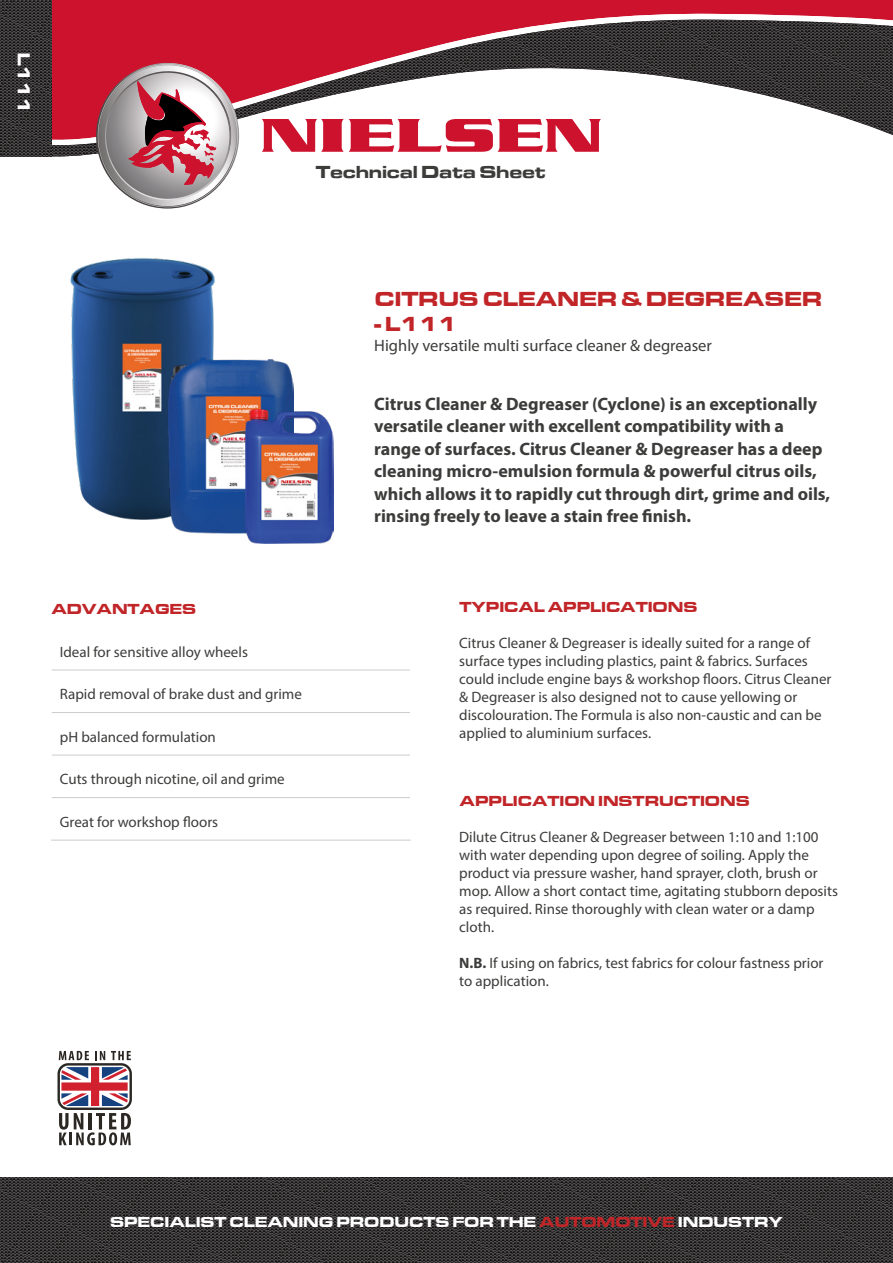
<style>
.page{position:relative;width:893px;height:1263px;background:#fff}
.page>*{position:absolute;margin:0;border:0;box-sizing:border-box;transform-origin:0 0}
.t1{font:900 21px "Eurostile Extended";letter-spacing:-.05em;color:#c12528}
.t2{font:700 18px/22.5px "Myriad Pro";color:#3c3c3b}
.t3{font:900 18px "Eurostile Extended";letter-spacing:-.05em;color:#3c3c3b}
.t4{font:900 18px "Eurostile Extended";color:#fff}
.t5{font:16.5px "Myriad Pro";color:#3c3c3b}
.t6{font:15px/18px "Myriad Pro";color:#3c3c3b}
.t7{font:900 15px "Eurostile Extended";letter-spacing:-.05em;color:#c12528}
.t8{font:900 15px "Eurostile Extended";letter-spacing:-.05em;color:#fff}
.s1{font-weight:700}
.s2{color:#c12528}
</style>
<div class="page">
<div style="left:51px;top:0;width:842px;height:13px;background:#cd122d"></div>
<svg style="left:51px;top:13px;width:842px;height:6px;fill:#cd122d"></svg>
<svg style="left:1px;top:19px;width:892px;height:138px"></svg>
<svg style="left:93px;top:63px;width:146px;height:146px"></svg>
<svg style="left:262px;top:119px;width:339px;height:33px"></svg>
<svg style="left:0;top:1178px;width:893px;height:85px;background:#343232"></svg>
<img style="left:70px;top:258px;width:145px;height:262px">
<svg style="left:51px;top:669px;width:359px;height:171px"></svg>
<hr style="left:52px;top:670px;width:358px;height:1px;background:#ccc">
<hr style="left:52px;top:712px;width:358px;height:1px;background:#ccc">
<hr style="left:52px;top:755px;width:358px;height:1px;background:#ccc">
<hr style="left:52px;top:797px;width:358px;height:1px;background:#ccc">
<hr style="left:51px;top:840px;width:360px;height:1px;background:#ccc">
<svg style="left:58px;top:1051px;width:74px;height:94px"></svg>
<svg style="left:0;top:0;width:51px;height:156px;background:#343332"></svg>
<img style="left:167px;top:357px;width:127px;height:177px">
<img style="left:246px;top:409px;width:87px;height:134px">
<p class="t4" style="left:34px;top:52px;width:64px;rotate:90deg">L111</p>
<p class="t3" style="left:315px;top:162px;width:232px">Technical Data Sheet</p>
<p class="t7" style="left:51px;top:601px;width:147px">ADVANTAGES</p>
<p class="t6" style="left:60px;top:642px;width:190px">Ideal for sensitive alloy wheels</p>
<p class="t6" style="left:60px;top:685px;width:244px">Rapid removal of brake dust and grime</p>
<p class="t6" style="left:60px;top:727px;width:158px">pH balanced formulation</p>
<p class="t6" style="left:60px;top:770px;width:226px">Cuts through nicotine, oil and grime</p>
<p class="t6" style="left:60px;top:812px;width:160px">Great for workshop floors</p>
<h1 class="t1" style="left:374px;top:287px;width:450px">CITRUS CLEANER &amp; DEGREASER</h1>
<h1 class="t1" style="left:374px;top:312px;width:85px">- L111</h1>
<p class="t5" style="left:374px;top:335px;width:339px">Highly versatile multi surface cleaner &amp; degreaser</p>
<p class="t2" style="left:374px;top:392px;width:458px">Citrus Cleaner &amp; Degreaser (Cyclone) is an exceptionally versatile cleaner with excellent compatibility with a range of surfaces. Citrus Cleaner &amp; Degreaser has a deep cleaning micro-emulsion formula &amp; powerful citrus oils, which allows it to rapidly cut through dirt, grime and oils, rinsing freely to leave a stain free finish.</p>
<p class="t7" style="left:459px;top:598px;width:240px">TYPICAL APPLICATIONS</p>
<p class="t6" style="left:459px;top:634px;width:374px">Citrus Cleaner &amp; Degreaser is ideally suited for a range of surface types including plastics, paint &amp; fabrics. Surfaces could include engine bays &amp; workshop floors. Citrus Cleaner &amp; Degreaser is also designed not to cause yellowing or discolouration. The Formula is also non-caustic and can be applied to aluminium surfaces.</p>
<p class="t7" style="left:459px;top:792px;width:292px">APPLICATION INSTRUCTIONS</p>
<p class="t6" style="left:459px;top:827px;width:380px">Dilute Citrus Cleaner &amp; Degreaser between 1:10 and 1:100 with water depending upon degree of soiling. Apply the product via pressure washer, hand sprayer, cloth, brush or mop. Allow a short contact time, agitating stubborn deposits as required. Rinse thoroughly with clean water or a damp cloth.</p>
<p class="t6" style="left:459px;top:953px;width:366px"><span class="s1">N.B.</span> If using on fabrics, test fabrics for colour fastness prior to application.</p>
<p class="t8" style="left:110px;top:1214px;width:675px">SPECIALIST CLEANING PRODUCTS FOR THE <span class="s2">AUTOMOTIVE</span> INDUSTRY</p>
</div>
